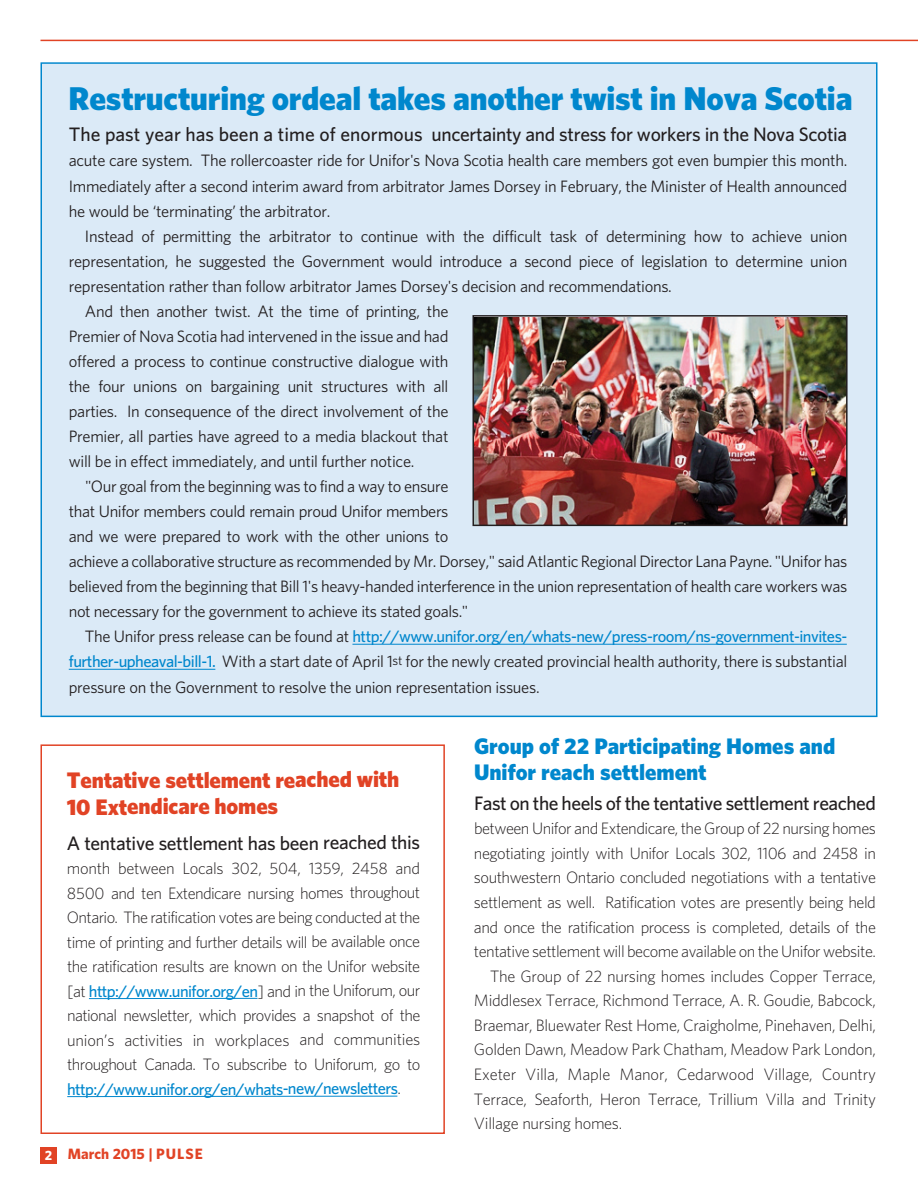
<style>
.page{position:relative;width:918px;height:1188px;background:#fff}
.page>*{position:absolute;margin:0;border:0;box-sizing:border-box;transform-origin:0 0}
.t1{font:900 33px "Whitney";letter-spacing:-.005em;color:#0087cd}
.t2{font:900 22.5px/25.3px "Whitney";color:#0087cd}
.t3{font:900 22.5px/26.8px "Whitney";letter-spacing:-.01em;color:#e14325}
.t4{font:500 19.5px "Whitney";letter-spacing:-.02em;color:#231f20}
.t5{font:16.5px/25px "Whitney";letter-spacing:-.02em;color:#231f20;text-align:justify}
.t6{font:300 16.5px/24.5px "Whitney";letter-spacing:-.03em;color:#231f20;text-align:justify}
.t7{font:500 16.5px "Whitney";letter-spacing:-.03em;color:#0087cd}
.t8{font:300 16.5px "Whitney";letter-spacing:-.01em;color:#231f20}
.t9{font:700 15px "Whitney";color:#e14325}
.s1{font-weight:400;color:#231f20}
.s2{font-weight:500;color:#0087cd}
.s3{font-size:13.5px;color:#fff}
</style>
<div class="page">
<hr style="left:40px;top:40px;width:878px;height:1px;background:#e14325">
<div style="left:40px;top:1148px;width:17px;height:16px;background:#e14325"></div>
<div style="left:40px;top:744px;width:405px;height:390px;border:2px solid #e14325"></div>
<hr style="left:89px;top:998px;width:169px;height:1px;background:#0087cd">
<svg style="left:67px;top:1095px;width:331px;height:2px"></svg>
<div style="left:42px;top:64px;width:834px;height:652px;background:#dbeaf7"></div>
<hr style="left:352px;top:644px;width:495px;height:1px;background:#0087cd">
<hr style="left:69px;top:669px;width:146px;height:1px;background:#0087cd">
<img style="left:475px;top:318px;width:370px;height:205px">
<div style="left:472px;top:315px;width:376px;height:211px;border:2px solid #231f20"></div>
<h1 class="t1" style="left:69px;top:87px;width:785px">Restructuring ordeal takes another twist in Nova Scotia</h1>
<p class="t4" style="left:69px;top:128px;width:780px">The past year has been a time of enormous uncertainty and stress for workers in the Nova Scotia</p>
<p class="t5" style="left:69px;top:150px;width:780px">acute care system. The rollercoaster ride for Unifor's Nova Scotia health care members got even bumpier this month.<br>Immediately after a second interim award from arbitrator James Dorsey in February, the Minister of Health announced he would be ‘terminating’ the arbitrator.</p>
<p class="t5" style="left:85px;top:225px;width:764px">Instead of permitting the arbitrator to continue with the difficult task of determining how to achieve union</p>
<p class="t5" style="left:69px;top:250px;width:780px">representation, he suggested the Government would introduce a second piece of legislation to determine union</p>
<p class="t5" style="left:69px;top:275px;width:605px">representation rather than follow arbitrator James Dorsey's decision and recommendations.</p>
<p class="t5" style="left:85px;top:300px;width:365px">And then another twist. At the time of printing, the</p>
<p class="t5" style="left:69px;top:325px;width:381px">Premier of Nova Scotia had intervened in the issue and had</p>
<p class="t5" style="left:69px;top:350px;width:381px">offered a process to continue constructive dialogue with</p>
<p class="t5" style="left:69px;top:375px;width:381px">the four unions on bargaining unit structures with all</p>
<p class="t5" style="left:69px;top:400px;width:381px">parties. In consequence of the direct involvement of the</p>
<p class="t5" style="left:69px;top:425px;width:381px">Premier, all parties have agreed to a media blackout that</p>
<p class="t5" style="left:69px;top:450px;width:347px">will be in effect immediately, and until further notice.</p>
<p class="t5" style="left:85px;top:475px;width:365px">"Our goal from the beginning was to find a way to ensure</p>
<p class="t5" style="left:69px;top:500px;width:381px">that Unifor members could remain proud Unifor members</p>
<p class="t5" style="left:69px;top:526px;width:381px">and we were prepared to work with the other unions to</p>
<p class="t5" style="left:69px;top:551px;width:780px">achieve a collaborative structure as recommended by Mr. Dorsey," said Atlantic Regional Director Lana Payne. "Unifor has</p>
<p class="t5" style="left:69px;top:576px;width:780px">believed from the beginning that Bill 1's heavy-handed interference in the union representation of health care workers was</p>
<p class="t5" style="left:69px;top:601px;width:401px">not necessary for the government to achieve its stated goals."</p>
<p class="t7" style="left:85px;top:631px;width:764px"><span class="s1">The Unifor press release can be found at</span> http://www.unifor.org/en/whats-new/press-room/ns-government-invites-</p>
<p class="t5" style="left:69px;top:651px;width:780px"><span class="s2">further-upheaval-bill-1.</span> With a start date of April 1<sup>st</sup> for the newly created provincial health authority, there is substantial</p>
<p class="t5" style="left:69px;top:676px;width:472px">pressure on the Government to resolve the union representation issues.</p>
<h2 class="t3" style="left:67px;top:769px;width:334px">Tentative settlement reached with<br>10 Extendicare homes</h2>
<p class="t4" style="left:67px;top:836px;width:355px">A tentative settlement has been reached this</p>
<p class="t6" style="left:67px;top:858px;width:355px">month between Locals 302, 504, 1359, 2458 and 8500 and ten Extendicare nursing homes throughout Ontario. The ratification votes are being conducted at the time of printing and further details will be available once the ratification results are known on the Unifor website [at <span class="s2">http://www.unifor.org/en</span>] and in the Uniforum, our national newsletter, which provides a snapshot of the union’s activities in workplaces and communities throughout Canada. To subscribe to Uniforum, go to <span class="s2">http://www.unifor.org/en/whats-new/newsletters</span>.</p>
<p class="t9" style="left:45px;top:1149px;width:159px"><span class="s3">2</span> March 2015 | PULSE</p>
<h2 class="t2" style="left:474px;top:736px;width:363px">Group of 22 Participating Homes and<br>Unifor reach settlement</h2>
<p class="t4" style="left:474px;top:796px;width:404px">Fast on the heels of the tentative settlement reached</p>
<p class="t6" style="left:474px;top:818px;width:403px">between Unifor and Extendicare, the Group of 22 nursing homes</p>
<p class="t6" style="left:474px;top:842px;width:403px">negotiating jointly with Unifor Locals 302, 1106 and 2458 in</p>
<p class="t6" style="left:474px;top:867px;width:403px">southwestern Ontario concluded negotiations with a tentative</p>
<p class="t6" style="left:474px;top:892px;width:403px">settlement as well. Ratification votes are presently being held</p>
<p class="t6" style="left:474px;top:916px;width:403px">and once the ratification process is completed, details of the</p>
<p class="t6" style="left:474px;top:941px;width:403px">tentative settlement will become available on the Unifor website.</p>
<p class="t6" style="left:490px;top:965px;width:387px">The Group of 22 nursing homes includes Copper Terrace,</p>
<p class="t6" style="left:474px;top:990px;width:403px">Middlesex Terrace, Richmond Terrace, A. R. Goudie, Babcock,</p>
<p class="t6" style="left:474px;top:1014px;width:403px">Braemar, Bluewater Rest Home, Craigholme, Pinehaven, Delhi,</p>
<p class="t6" style="left:474px;top:1039px;width:403px">Golden Dawn, Meadow Park Chatham, Meadow Park London,</p>
<p class="t8" style="left:474px;top:1069px;width:403px">Exeter Villa, Maple Manor, Cedarwood Village, Country</p>
<p class="t6" style="left:474px;top:1088px;width:403px">Terrace, Seaforth, Heron Terrace, Trillium Villa and Trinity</p>
<p class="t6" style="left:474px;top:1113px;width:150px">Village nursing homes.</p>
</div>
